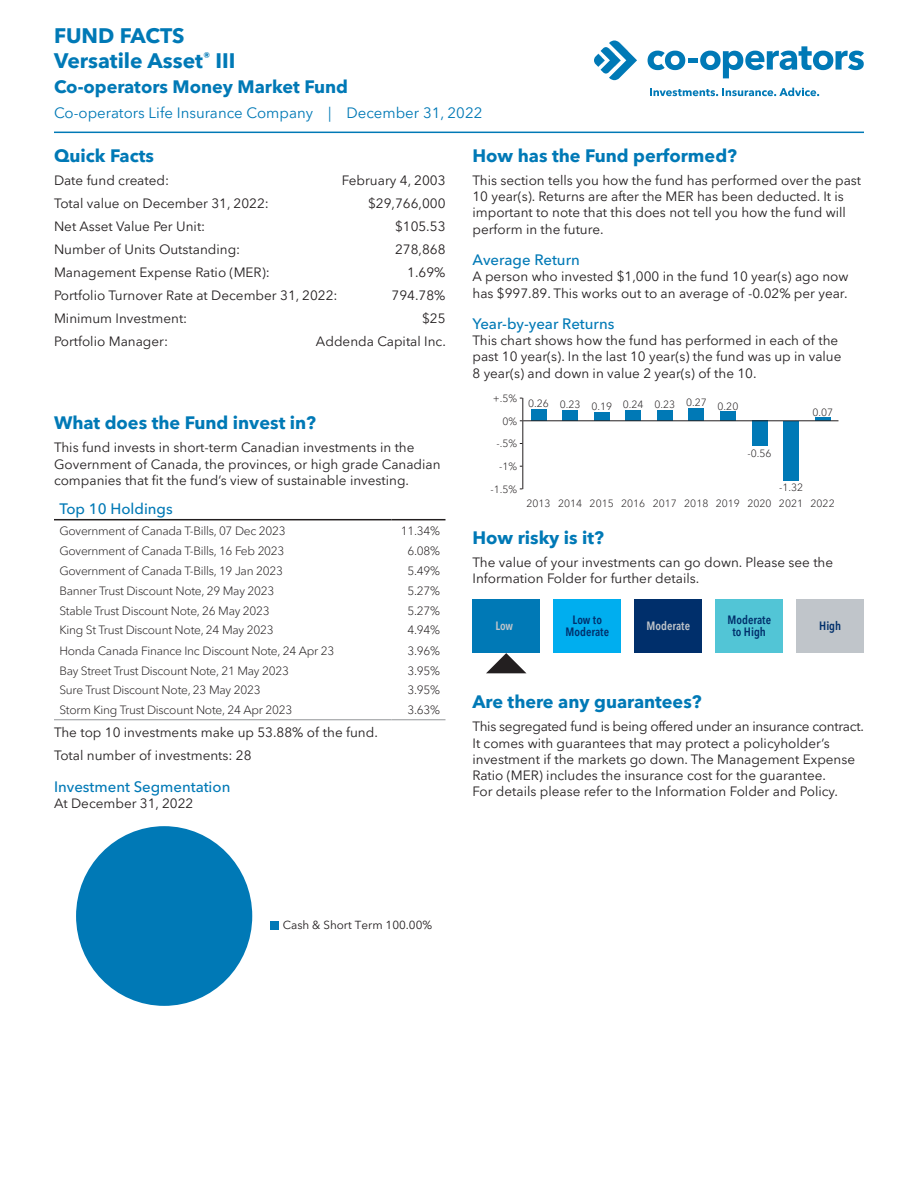
<style>
.page{position:relative;width:918px;height:1188px;background:#fff}
.page>*{position:absolute;margin:0;border:0;box-sizing:border-box;transform-origin:0 0}
.t1{font:700 21px/25.2px "Avenir Next LT Pro";color:#0079b6}
.t2{font:700 18px "Avenir Next LT Pro";color:#0079b6}
.t3{font:500 15px "Avenir Next LT Pro";color:#0079b6}
.t4{font:15px "Avenir Next LT Pro";color:#0079b6}
.t5{font:13.5px/16.2px "Avenir Next LT Pro";color:#231f20}
.t6{font:300 12px "Avenir Next LT Pro";letter-spacing:-.02em;color:#231f20}
.t7{font:600 condensed 12px/12px "Avenir Next LT Pro";color:#002f6b;text-align:center}
.t8{font:600 condensed 12px "Avenir Next LT Pro";color:#c0c5ca}
.t9{font:11.7px "Avenir Next LT Pro";color:#231f20}
.t10{font:300 10.5px "Avenir Next LT Pro";color:#231f20}
</style>
<div class="page">
<hr style="left:54px;top:132px;width:810px;height:1px;background:#0079b6">
<hr style="left:54px;top:519px;width:338px;height:1px;background:#231f20">
<hr style="left:392px;top:519px;width:54px;height:1px;background:#231f20">
<hr style="left:54px;top:719px;width:338px;height:1px;background:#939598">
<hr style="left:392px;top:719px;width:54px;height:1px;background:#939598">
<div style="left:270px;top:921px;width:8px;height:8px;background:#0079b6"></div>
<div style="left:76px;top:826px;width:176px;height:180px;background:#0079b6;border-radius:50%"></div>
<div style="left:531px;top:409px;width:15px;height:12px;background:#0079b6"></div>
<div style="left:562px;top:410px;width:16px;height:11px;background:#0079b6"></div>
<div style="left:594px;top:412px;width:16px;height:9px;background:#0079b6"></div>
<div style="left:625px;top:410px;width:16px;height:11px;background:#0079b6"></div>
<div style="left:657px;top:410px;width:16px;height:11px;background:#0079b6"></div>
<div style="left:689px;top:409px;width:15px;height:12px;background:#0079b6"></div>
<div style="left:720px;top:412px;width:16px;height:9px;background:#0079b6"></div>
<div style="left:752px;top:421px;width:15px;height:25px;background:#0079b6"></div>
<div style="left:783px;top:421px;width:16px;height:60px;background:#0079b6"></div>
<hr style="left:815px;top:418px;width:16px;height:3px;background:#0079b6">
<hr style="left:523px;top:420px;width:315px;height:1px;background:#231f20">
<hr style="left:522px;top:398px;width:1px;height:91px;background:#231f20">
<svg style="left:486px;top:653px;width:40px;height:20px"></svg>
<div style="left:472px;top:599px;width:68px;height:54px;background:#0079b6"></div>
<div style="left:554px;top:599px;width:67px;height:54px;background:#00aeef"></div>
<div style="left:715px;top:599px;width:68px;height:54px;background:#52c5d6"></div>
<div style="left:796px;top:599px;width:68px;height:54px;background:#c0c5ca"></div>
<div style="left:634px;top:599px;width:68px;height:54px;background:#002f6b"></div>
<svg style="left:650px;top:88px;width:169px;height:8px"></svg>
<svg style="left:594px;top:40px;width:43px;height:40px"></svg>
<svg style="left:648px;top:51px;width:37px;height:19px"></svg>
<div style="left:688px;top:58px;width:9px;height:5px;background:#0079b6"></div>
<svg style="left:700px;top:46px;width:164px;height:32px"></svg>
<h1 class="t1" style="left:54px;top:23px;width:183px">FUND FACTS<br>Versatile Asset<sup>®</sup> III</h1>
<h2 class="t2" style="left:54px;top:76px;width:296px">Co‑operators Money Market Fund</h2>
<p class="t4" style="left:54px;top:104px;width:430px">Co‑operators Life Insurance Company | December 31, 2022</p>
<h2 class="t2" style="left:54px;top:145px;width:102px">Quick Facts</h2>
<p class="t5" style="left:54px;top:172px;width:117px">Date fund created:</p>
<p class="t5" style="left:342px;top:172px;width:105px">February 4, 2003</p>
<p class="t5" style="left:54px;top:195px;width:216px">Total value on December 31, 2022:</p>
<p class="t5" style="left:368px;top:195px;width:79px">$29,766,000</p>
<p class="t5" style="left:54px;top:218px;width:153px">Net Asset Value Per Unit:</p>
<p class="t5" style="left:395px;top:218px;width:52px">$105.53</p>
<p class="t5" style="left:54px;top:241px;width:188px">Number of Units Outstanding:</p>
<p class="t5" style="left:395px;top:241px;width:52px">278,868</p>
<p class="t5" style="left:54px;top:264px;width:217px">Management Expense Ratio (MER):</p>
<p class="t5" style="left:407px;top:264px;width:40px">1.69%</p>
<p class="t5" style="left:54px;top:287px;width:285px">Portfolio Turnover Rate at December 31, 2022:</p>
<p class="t5" style="left:392px;top:287px;width:55px">794.78%</p>
<p class="t5" style="left:54px;top:310px;width:135px">Minimum Investment:</p>
<p class="t5" style="left:422px;top:310px;width:25px">$25</p>
<p class="t5" style="left:54px;top:333px;width:116px">Portfolio Manager:</p>
<p class="t5" style="left:316px;top:333px;width:131px">Addenda Capital Inc.</p>
<h2 class="t2" style="left:472px;top:145px;width:266px">How has the Fund performed?</h2>
<p class="t5" style="left:472px;top:172px;width:390px">This section tells you how the fund has performed over the past 10 year(s). Returns are after the MER has been deducted. It is important to note that this does not tell you how the fund will perform in the future.</p>
<p class="t3" style="left:472px;top:251px;width:109px">Average Return</p>
<p class="t5" style="left:472px;top:269px;width:378px">A person who invested $1,000 in the fund 10 year(s) ago now has $997.89. This works out to an average of -0.02% per year.</p>
<p class="t3" style="left:472px;top:315px;width:143px">Year-by-year Returns</p>
<p class="t5" style="left:472px;top:332px;width:371px">This chart shows how the fund has performed in each of the past 10 year(s). In the last 10 year(s) the fund was up in value<br>8 year(s) and down in value 2 year(s) of the 10.</p>
<h2 class="t2" style="left:54px;top:412px;width:264px">What does the Fund invest in?</h2>
<p class="t5" style="left:54px;top:440px;width:388px">This fund invests in short-term Canadian investments in the<br>Government of Canada, the provinces, or high grade Canadian companies that fit the fund’s view of sustainable investing.</p>
<p class="t3" style="left:59px;top:500px;width:115px">Top 10 Holdings</p>
<p class="t6" style="left:59px;top:524px;width:228px">Government of Canada T-Bills, 07 Dec 2023</p>
<p class="t6" style="left:401px;top:524px;width:41px">11.34%</p>
<p class="t6" style="left:59px;top:544px;width:227px">Government of Canada T-Bills, 16 Feb 2023</p>
<p class="t6" style="left:407px;top:544px;width:34px">6.08%</p>
<p class="t6" style="left:59px;top:563px;width:225px">Government of Canada T-Bills, 19 Jan 2023</p>
<p class="t6" style="left:407px;top:563px;width:34px">5.49%</p>
<p class="t6" style="left:59px;top:583px;width:216px">Banner Trust Discount Note, 29 May 2023</p>
<p class="t6" style="left:407px;top:583px;width:34px">5.27%</p>
<p class="t6" style="left:59px;top:603px;width:212px">Stable Trust Discount Note, 26 May 2023</p>
<p class="t6" style="left:407px;top:603px;width:34px">5.27%</p>
<p class="t6" style="left:59px;top:623px;width:216px">King St Trust Discount Note, 24 May 2023</p>
<p class="t6" style="left:407px;top:623px;width:34px">4.94%</p>
<p class="t6" style="left:59px;top:643px;width:277px">Honda Canada Finance Inc Discount Note, 24 Apr 23</p>
<p class="t6" style="left:407px;top:643px;width:34px">3.96%</p>
<p class="t6" style="left:59px;top:663px;width:231px">Bay Street Trust Discount Note, 21 May 2023</p>
<p class="t6" style="left:407px;top:663px;width:34px">3.95%</p>
<p class="t6" style="left:59px;top:683px;width:203px">Sure Trust Discount Note, 23 May 2023</p>
<p class="t6" style="left:407px;top:683px;width:34px">3.95%</p>
<p class="t6" style="left:59px;top:703px;width:234px">Storm King Trust Discount Note, 24 Apr 2023</p>
<p class="t6" style="left:407px;top:703px;width:34px">3.63%</p>
<p class="t5" style="left:54px;top:721px;width:325px;line-height:23px">The top 10 investments make up 53.88% of the fund.<br>Total number of investments: 28</p>
<p class="t3" style="left:54px;top:777px;width:178px">Investment Segmentation</p>
<p class="t5" style="left:54px;top:795px;width:141px">At December 31, 2022</p>
<p class="t10" style="left:493px;top:392px;width:26px">+.5%</p>
<p class="t10" style="left:502px;top:415px;width:16px">0%</p>
<p class="t10" style="left:496px;top:437px;width:22px">-.5%</p>
<p class="t10" style="left:499px;top:460px;width:20px">-1%</p>
<p class="t10" style="left:490px;top:483px;width:28px">-1.5%</p>
<p class="t10" style="left:528px;top:397px;width:22px">0.26</p>
<p class="t10" style="left:560px;top:399px;width:54px">0.23 0.19</p>
<p class="t10" style="left:623px;top:398px;width:22px">0.24</p>
<p class="t10" style="left:654px;top:398px;width:22px">0.23</p>
<p class="t10" style="left:686px;top:397px;width:22px">0.27</p>
<p class="t10" style="left:718px;top:400px;width:22px">0.20</p>
<p class="t10" style="left:812px;top:406px;width:22px">0.07</p>
<p class="t10" style="left:748px;top:447px;width:26px">-0.56</p>
<p class="t10" style="left:779px;top:481px;width:26px">-1.32</p>
<p class="t10" style="left:526px;top:497px;width:310px">2013 2014 2015 2016 2017 2018 2019 2020 2021 2022</p>
<h2 class="t2" style="left:472px;top:526px;width:133px">How risky is it?</h2>
<p class="t5" style="left:472px;top:554px;width:362px">The value of your investments can go down. Please see the<br>Information Folder for further details.</p>
<p class="t8" style="left:495px;top:618px;width:19px">Low</p>
<p class="t7" style="left:565px;top:613px;width:45px">Low to<br>Moderate</p>
<p class="t7" style="left:727px;top:613px;width:45px">Moderate to High</p>
<p class="t8" style="left:646px;top:618px;width:45px">Moderate</p>
<p class="t7" style="left:819px;top:619px;width:24px">High</p>
<h2 class="t2" style="left:472px;top:691px;width:231px">Are there any guarantees?</h2>
<p class="t5" style="left:472px;top:719px;width:393px">This segregated fund is being offered under an insurance contract.<br>It comes with guarantees that may protect a policyholder’s investment if the markets go down. The Management Expense Ratio (MER) includes the insurance cost for the guarantee.<br>For details please refer to the Information Folder and Policy.</p>
<p class="t9" style="left:283px;top:918px;width:151px">Cash &amp; Short Term 100.00%</p>
</div>
